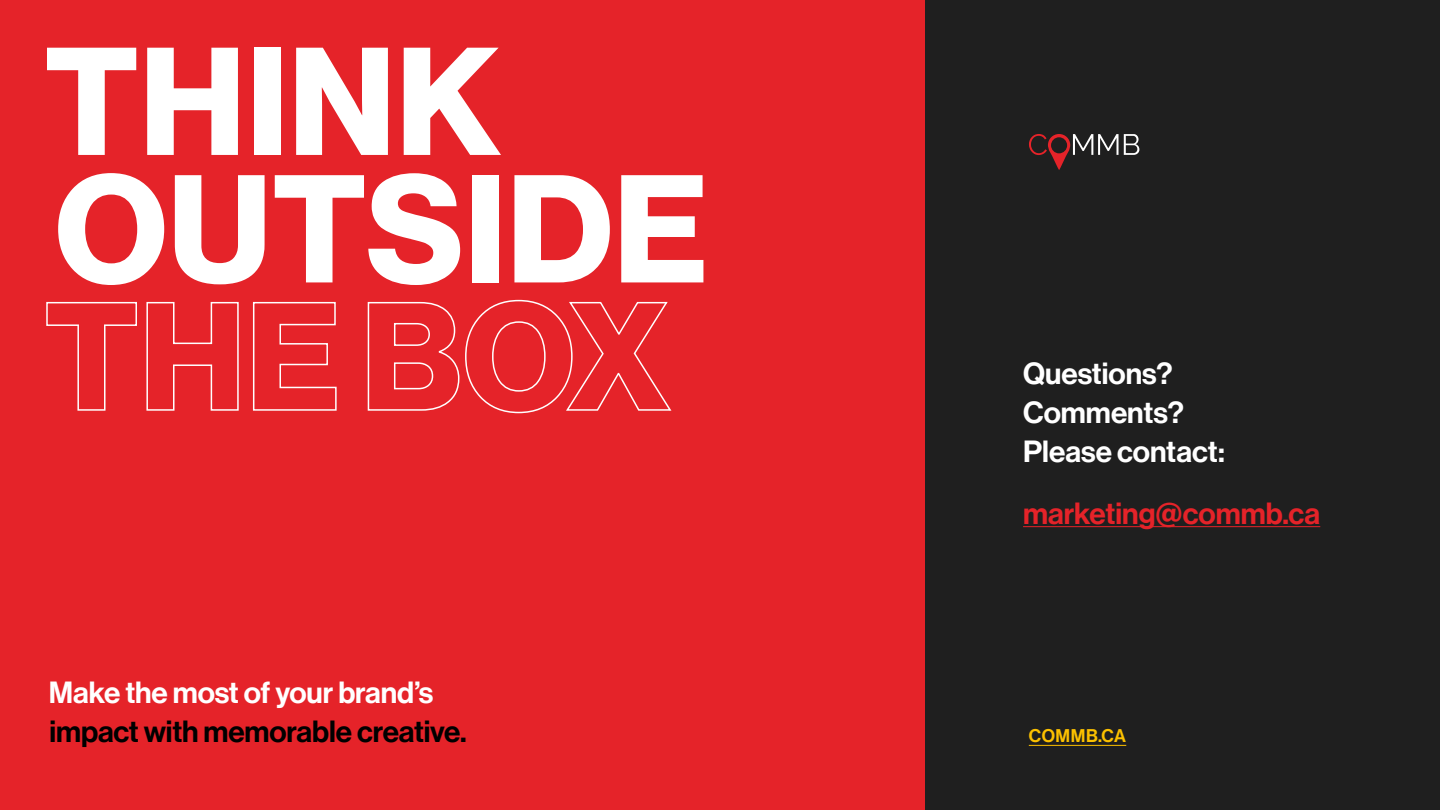
<style>
.page{position:relative;width:1440px;height:810px;background:#e52329}
.page>*{position:absolute;margin:0;border:0;box-sizing:border-box;transform-origin:0 0}
.t1{font:700 150px/127.5px "Neue Haas Display";letter-spacing:.005em;color:#fff}
.t2{font:30px/39px "Neue Haas Display Mediu";letter-spacing:-.005em;color:#000}
.t3{font:30px/39px "Neue Haas Display Mediu";color:#fff}
.t4{font:30px "Neue Haas Display Mediu";color:#e52329}
.t5{font:18px "Neue Haas Display Mediu";letter-spacing:.03em;color:#fcc100}
.s1{color:#fff}
</style>
<div class="page">
<div style="left:926px;top:0;width:514px;height:810px;background:#1f1f1f"></div>
<hr style="left:1023px;top:526px;width:297px;height:1px;background:#e52329">
<hr style="left:1029px;top:745px;width:97px;height:1px;background:#fcc100">
<svg style="left:1029px;top:134px;width:110px;height:36px"></svg>
<p class="t1" style="left:44px;top:41px;width:665px">THINK<br>OUTSIDE<br>THE BOX</p>
<p class="t2" style="left:49px;top:674px;width:419px"><span class="s1">Make the most of your brand’s </span>impact with memorable creative.</p>
<p class="t3" style="left:1023px;top:355px;width:203px">Questions?<br>Comments?<br>Please contact:</p>
<p class="t4" style="left:1023px;top:496px;width:299px">marketing@commb.ca</p>
<p class="t5" style="left:1029px;top:725px;width:99px">COMMB.CA</p>
</div>
